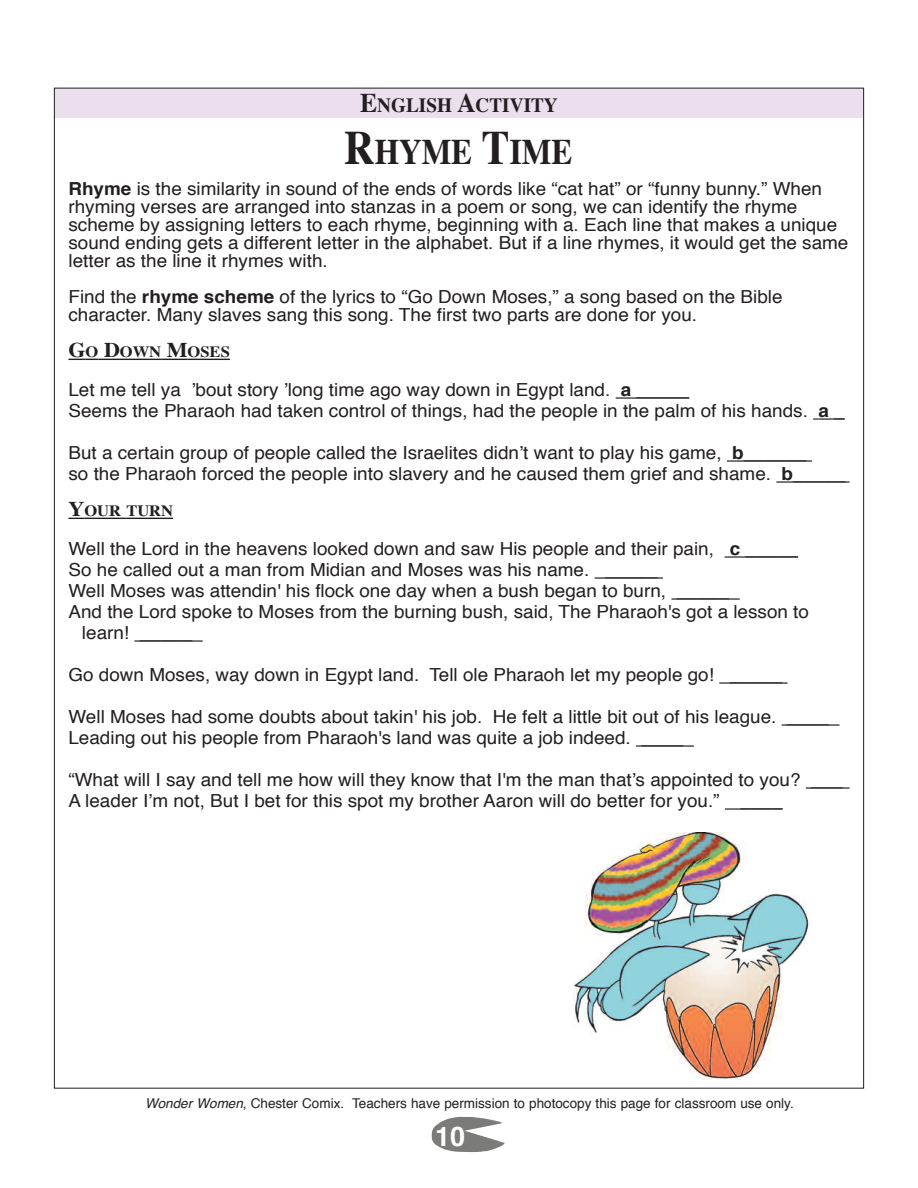
<style>
.page{position:relative;width:918px;height:1188px;background:#fff}
.page>*{position:absolute;margin:0;border:0;box-sizing:border-box;transform-origin:0 0}
.t1{font:700 36px "Times";color:#231f20;scale:.87 1}
.t2{font:700 27px "Helvetica";color:#fff}
.t3{font:700 20.25px "Times";color:#231f20;scale:.95 1}
.t4{font:18px/18px "Helvetica";color:#231f20;scale:1.05 1}
.t5{font:700 15.75px "Times";color:#231f20;scale:1.05 1}
.t6{font:13.5px "Helvetica";color:#231f20}
.s1{font-size:27px}
.s2{font-size:48px}
.s3{font-weight:700}
.s4{font-size:21px}
.s5{font-style:italic}
</style>
<div class="page">
<div style="left:54px;top:88px;width:810px;height:30px;background:#ecdfed"></div>
<svg style="left:68px;top:359px;width:52px;height:1px"></svg>
<hr style="left:120px;top:359px;width:41px;height:1px;background:#231f20">
<svg style="left:161px;top:359px;width:27px;height:1px"></svg>
<hr style="left:188px;top:359px;width:42px;height:1px;background:#231f20">
<hr style="left:616px;top:397px;width:73px;height:2px;background:#231f20">
<hr style="left:818px;top:418px;width:27px;height:2px;background:#231f20">
<hr style="left:727px;top:460px;width:85px;height:2px;background:#231f20">
<hr style="left:776px;top:481px;width:74px;height:2px;background:#231f20">
<svg style="left:68px;top:518px;width:16px;height:1px"></svg>
<hr style="left:84px;top:518px;width:37px;height:1px;background:#231f20">
<hr style="left:126px;top:518px;width:47px;height:1px;background:#231f20">
<hr style="left:725px;top:556px;width:73px;height:2px;background:#231f20">
<hr style="left:595px;top:577px;width:68px;height:2px;background:#231f20">
<hr style="left:671px;top:598px;width:69px;height:2px;background:#231f20">
<hr style="left:134px;top:640px;width:69px;height:2px;background:#231f20">
<hr style="left:719px;top:682px;width:69px;height:2px;background:#231f20">
<hr style="left:782px;top:724px;width:57px;height:2px;background:#231f20">
<hr style="left:636px;top:745px;width:58px;height:2px;background:#231f20">
<hr style="left:806px;top:787px;width:44px;height:2px;background:#231f20">
<hr style="left:725px;top:808px;width:58px;height:2px;background:#231f20">
<img style="left:573px;top:833px;width:237px;height:246px">
<img style="left:432px;top:1117px;width:73px;height:35px">
<p class="t3" style="left:360px;top:97px;width:210px"><span class="s1">E</span>NGLISH <span class="s1">A</span>CTIVITY</p>
<h1 class="t1" style="left:345px;top:137px;width:263px"><span class="s2">R</span>HYME <span class="s2">T</span>IME</h1>
<p class="t4" style="left:68px;top:181px;width:744px"><span class="s3">Rhyme</span> is the similarity in sound of the ends of words like “cat hat” or “funny bunny.” When rhyming verses are arranged into stanzas in a poem or song, we can identify the rhyme scheme by assigning letters to each rhyme, beginning with a. Each line that makes a unique sound ending gets a different letter in the alphabet. But if a line rhymes, it would get the same letter as the line it rhymes with.</p>
<p class="t4" style="left:68px;top:289px;width:682px">Find the <span class="s3">rhyme scheme</span> of the lyrics to “Go Down Moses,” a song based on the Bible character. Many slaves sang this song. The first two parts are done for you.</p>
<p class="t5" style="left:68px;top:345px;width:155px"><span class="s4">G</span>O <span class="s4">D</span>OWN <span class="s4">M</span>OSES</p>
<p class="t4" style="left:68px;top:381px;width:741px;line-height:21px">Let me tell ya ’bout story ’long time ago way down in Egypt land. <span class="s3">a _____<br></span>Seems the Pharaoh had taken control of things, had the people in the palm of his hands. <span class="s3">a _</span></p>
<p class="t4" style="left:68px;top:444px;width:742px;line-height:21px">But a certain group of people called the Israelites didn’t want to play his game, <span class="s3">b______<br></span>so the Pharaoh forced the people into slavery and he caused them grief and shame. <span class="s3">b_____</span></p>
<p class="t5" style="left:68px;top:504px;width:101px"><span class="s4">Y</span>OUR TURN</p>
<p class="t4" style="left:68px;top:541px;width:696px">Well the Lord in the heavens looked down and saw His people and their pain, <span class="s3">c _____</span></p>
<p class="t4" style="left:68px;top:562px;width:563px">So he called out a man from Midian and Moses was his name. <span class="s3">_____</span></p>
<p class="t4" style="left:68px;top:583px;width:631px">Well Moses was attendin' his flock one day when a bush began to burn, <span class="s3">_____</span></p>
<p class="t4" style="left:68px;top:604px;width:707px">And the Lord spoke to Moses from the burning bush, said, The Pharaoh's got a lesson to</p>
<p class="t4" style="left:82px;top:625px;width:107px">learn! <span class="s3">_____</span></p>
<p class="t4" style="left:68px;top:667px;width:681px">Go down Moses, way down in Egypt land. Tell ole Pharaoh let my people go! <span class="s3">_____</span></p>
<p class="t4" style="left:68px;top:708px;width:726px;line-height:21px">Well Moses had some doubts about takin' his job. He felt a little bit out of his league. <span class="s3">____<br></span>Leading out his people from Pharaoh's land was quite a job indeed. <span class="s3">____</span></p>
<p class="t4" style="left:68px;top:771px;width:739px;line-height:21px">“What will I say and tell me how will they know that I'm the man that’s appointed to you? <span class="s3">___<br></span>A leader I’m not, But I bet for this spot my brother Aaron will do better for you.” <span class="s3">____</span></p>
<p class="t6" style="left:145px;top:1098px;width:650px"><span class="s5">Wonder Women</span>, Chester Comix. Teachers have permission to photocopy this page for classroom use only.</p>
<h2 class="t2" style="left:435px;top:1125px;width:32px">10</h2>
</div>
